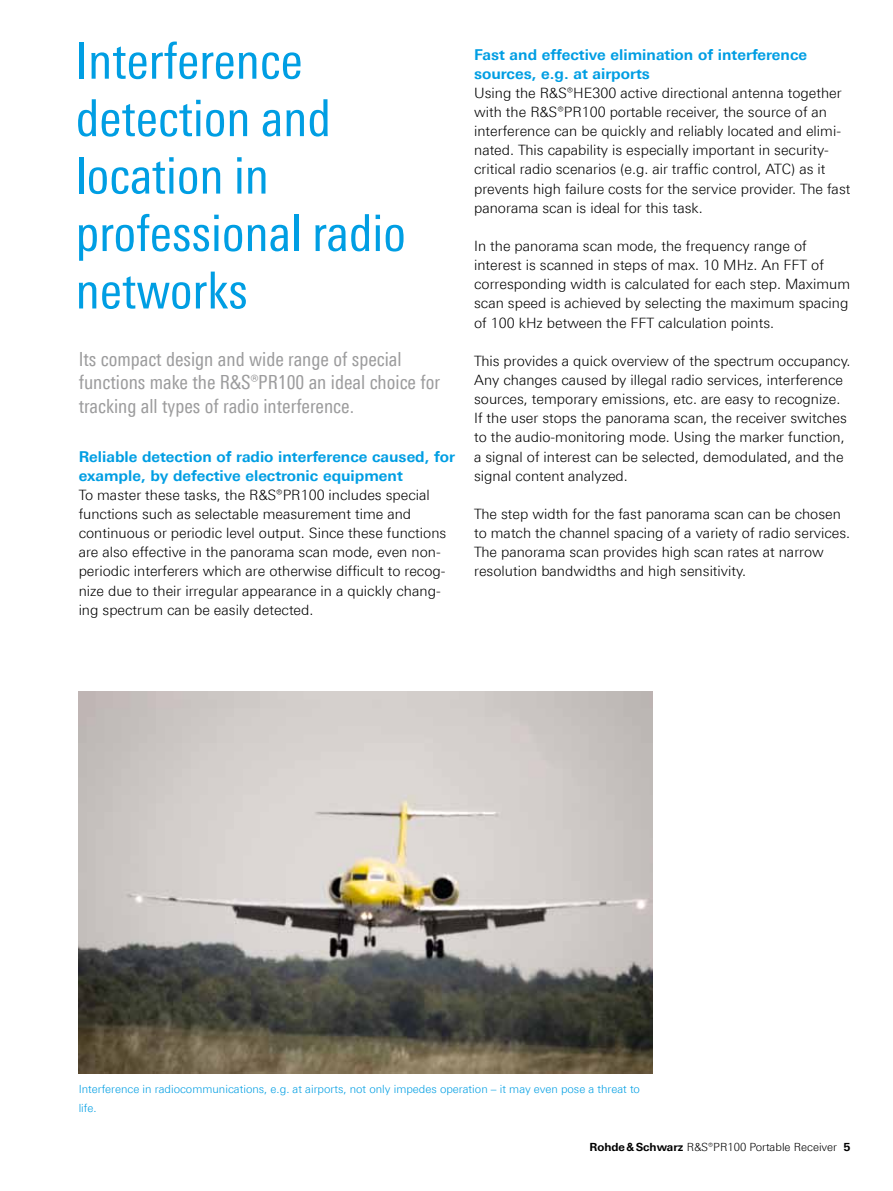
<style>
.page{position:relative;width:893px;height:1191px;background:#fff}
.page>*{position:absolute;margin:0;border:0;box-sizing:border-box;transform-origin:0 0}
.t1{font:51px/57.4px "Linotype Univers 420 Cn";color:#009ee3}
.t2{font:19.5px/23.4px "Linotype Univers 420 Cn";color:#9c9c9d}
.t3{font:700 15px/19.2px "Linotype Univers 630";color:#009ee3}
.t4{font:300 14.25px/19.2px "Linotype Univers 330";color:#000}
.t5{font:300 11.25px/19.2px "Linotype Univers 330";color:#009ee3}
.t6{font:300 11.25px "Linotype Univers 330";color:#000}
.s1{font-family:"Linotype Univers 630";font-weight:700}
</style>
<div class="page">
<img style="left:79px;top:691px;width:574px;height:382px">
<h1 class="t1" style="left:76px;top:32px;width:332px">Interference detection and location in professional radio networks</h1>
<h2 class="t2" style="left:79px;top:347px;width:363px">Its compact design and wide range of special functions make the R&amp;S®PR100 an ideal choice for tracking all types of radio interference.</h2>
<p class="t3" style="left:79px;top:446px;width:378px">Reliable detection of radio interference caused, for example, by defective electronic equipment</p>
<p class="t4" style="left:79px;top:485px;width:369px">To master these tasks, the R&amp;S®PR100 includes special functions such as selectable measurement time and continuous or periodic level output. Since these functions are also effective in the panorama scan mode, even non&shy;periodic interferers which are otherwise difficult to recog&shy;nize due to their irregular appearance in a quickly chang&shy;ing spectrum can be easily detected.</p>
<p class="t3" style="left:474px;top:44px;width:334px">Fast and effective elimination of interference sources, e.g. at airports</p>
<p class="t4" style="left:474px;top:83px;width:378px">Using the R&amp;S®HE300 active directional antenna together with the R&amp;S®PR100 portable receiver, the source of an interference can be quickly and reliably located and elimi&shy;nated. This capability is especially important in security&shy;critical radio scenarios (e.g. air traffic control, ATC) as it prevents high failure costs for the service provider. The fast panorama scan is ideal for this task.</p>
<p class="t4" style="left:474px;top:236px;width:378px">In the panorama scan mode, the frequency range of interest is scanned in steps of max. 10 MHz. An FFT of corresponding width is calculated for each step. Maximum scan speed is achieved by selecting the maximum spacing of 100 kHz between the FFT calculation points.</p>
<p class="t4" style="left:474px;top:351px;width:378px">This provides a quick overview of the spectrum occupancy.<br>Any changes caused by illegal radio services, interference sources, temporary emissions, etc. are easy to recognize.<br>If the user stops the panorama scan, the receiver switches to the audio-monitoring mode. Using the marker function, a signal of interest can be selected, demodulated, and the signal content analyzed.</p>
<p class="t4" style="left:474px;top:504px;width:378px">The step width for the fast panorama scan can be chosen to match the channel spacing of a variety of radio services.<br>The panorama scan provides high scan rates at narrow resolution bandwidths and high sensitivity.</p>
<p class="t5" style="left:79px;top:1079px;width:563px">Interference in radiocommunications, e.g. at airports, not only impedes operation – it may even pose a threat to life.</p>
<p class="t6" style="left:589px;top:1140px;width:262px"><span class="s1">Rohde&amp;Schwarz</span> R&amp;S®PR100 Portable Receiver <span class="s1">5</span></p>
</div>
